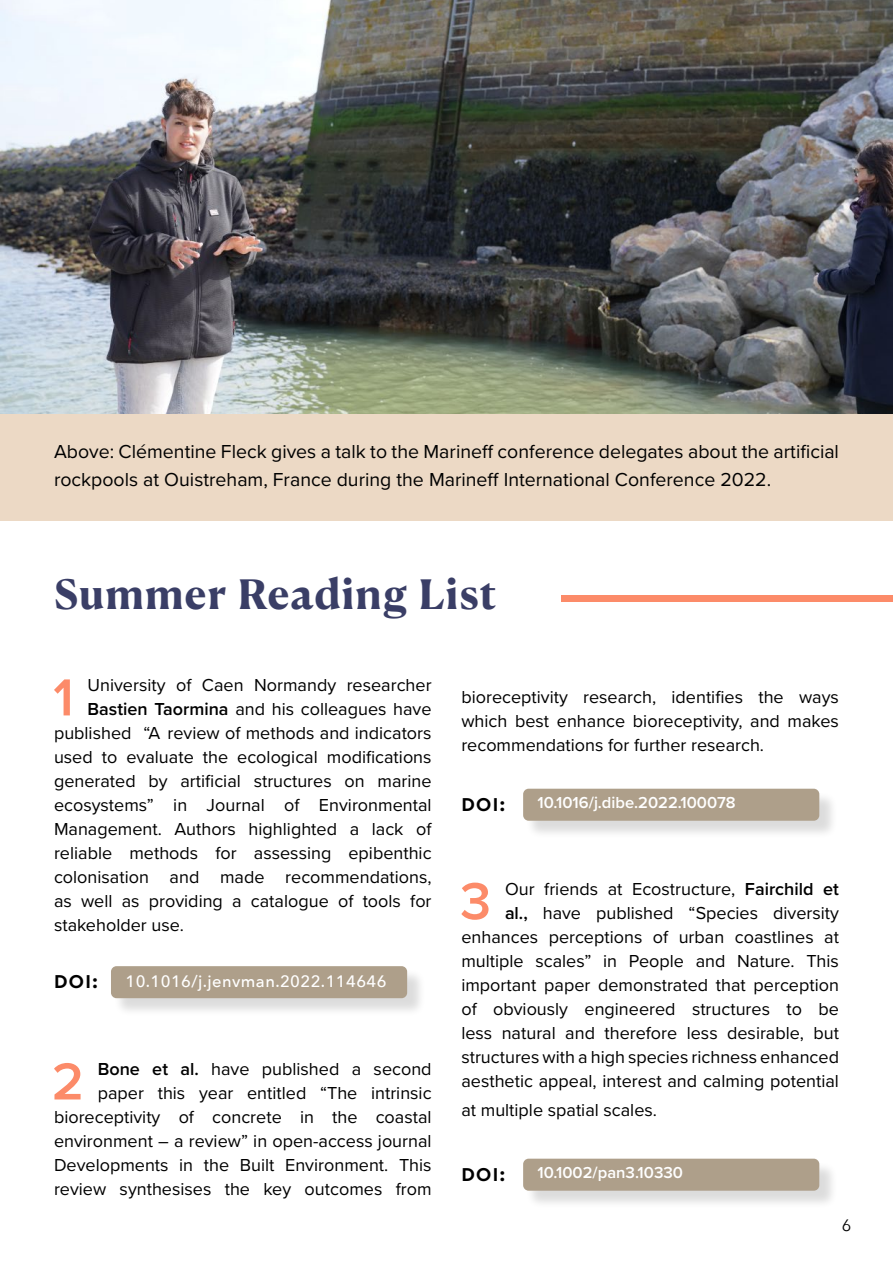
<style>
.page{position:relative;width:893px;height:1263px;background:#fff}
.page>*{position:absolute;margin:0;border:0;box-sizing:border-box;transform-origin:0 0}
.t1{font:600 54px "Proxima Nova";color:#fc8b69}
.t2{font:700 40.5px "Canela Text";letter-spacing:.025em;color:#3a3e66}
.t3{font:19.5px/28.5px "Proxima Nova";color:#000}
.t4{font:700 19.5px "Cera Pro";letter-spacing:.075em;color:#000}
.t5{font:18px/24px "Proxima Nova";color:#000;text-align:right}
.t6{font:600 16.5px "Proxima Nova";color:#fff}
.t7{font:500 16.5px "Avenir Next";letter-spacing:.025em;color:#fff}
.t8{font:16.5px "Avenir Next";color:#000}
.s1{font-weight:600}
</style>
<div class="page">
<img style="left:0;top:0;width:893px;height:415px">
<div style="left:0;top:415px;width:893px;height:106px;background:#ecd9c5"></div>
<div style="left:525px;top:1161px;width:313px;height:48px;background:#000;opacity:.14"></div>
<div style="left:523px;top:1159px;width:296px;height:32px;background:#ae9f8a;border-radius:6px"></div>
<div style="left:113px;top:968px;width:313px;height:49px;background:#000;opacity:.14"></div>
<div style="left:111px;top:966px;width:296px;height:32px;background:#ae9f8a;border-radius:6px"></div>
<div style="left:525px;top:791px;width:313px;height:48px;background:#000;opacity:.14"></div>
<div style="left:523px;top:789px;width:296px;height:32px;background:#ae9f8a;border-radius:6px"></div>
<div style="left:561px;top:596px;width:332px;height:6px;background:#fc8b69"></div>
<p class="t3" style="left:54px;top:436px;width:786px">Above: Clémentine Fleck gives a talk to the Marineff conference delegates about the artificial rockpools at Ouistreham, France during the Marineff International Conference 2022.</p>
<h2 class="t2" style="left:54px;top:557px;width:445px">Summer Reading List</h2>
<h1 class="t1" style="left:53px;top:657px;width:22px">1</h1>
<p class="t5" style="left:88px;top:673px;width:346px">University of Caen Normandy researcher</p>
<p class="t5" style="left:88px;top:697px;width:345px"><span class="s1">Bastien Taormina</span> and his colleagues have</p>
<p class="t5" style="left:54px;top:721px;width:379px">published “A review of methods and indicators</p>
<p class="t5" style="left:54px;top:745px;width:379px">used to evaluate the ecological modifications</p>
<p class="t5" style="left:54px;top:769px;width:379px">generated by artificial structures on marine</p>
<p class="t5" style="left:54px;top:793px;width:379px">ecosystems” in Journal of Environmental</p>
<p class="t5" style="left:54px;top:817px;width:379px">Management. Authors highlighted a lack of</p>
<p class="t5" style="left:54px;top:841px;width:379px">reliable methods for assessing epibenthic</p>
<p class="t5" style="left:54px;top:865px;width:379px">colonisation and made recommendations,</p>
<p class="t5" style="left:54px;top:889px;width:379px">as well as providing a catalogue of tools for</p>
<p class="t5" style="left:54px;top:913px;width:131px">stakeholder use.</p>
<p class="t4" style="left:54px;top:969px;width:45px">DOI:</p>
<p class="t7" style="left:125px;top:967px;width:263px">10.1016/j.jenvman.2022.114646</p>
<h1 class="t1" style="left:52px;top:1041px;width:34px">2</h1>
<p class="t5" style="left:54px;top:1057px;width:379px"><span class="s1">Bone et al.</span> have published a second paper this year entitled “The intrinsic bioreceptivity of concrete in the coastal environment – a review” in open-access journal Developments in the Built Environment. This review synthesises the key outcomes from</p>
<p class="t5" style="left:461px;top:684px;width:379px;text-align:justify">bioreceptivity research, identifies the ways which best enhance bioreceptivity, and makes recommendations for further research.</p>
<p class="t4" style="left:461px;top:791px;width:45px">DOI:</p>
<p class="t6" style="left:538px;top:791px;width:200px">10.1016/j.dibe.2022.100078</p>
<h1 class="t1" style="left:460px;top:861px;width:32px">3</h1>
<p class="t5" style="left:461px;top:876px;width:379px">Our friends at Ecostructure, <span class="s1">Fairchild et<br>al.,</span> have published “Species diversity enhances perceptions of urban coastlines at multiple scales” in People and Nature. This important paper demonstrated that perception of obviously engineered structures to be less natural and therefore less desirable, but structures with a high species richness enhanced aesthetic appeal, interest and calming potential</p>
<p class="t5" style="left:461px;top:1097px;width:197px">at multiple spatial scales.</p>
<p class="t4" style="left:461px;top:1161px;width:45px">DOI:</p>
<p class="t6" style="left:538px;top:1160px;width:147px">10.1002/pan3.10330</p>
<p class="t8" style="left:842px;top:1211px;width:11px">6</p>
</div>
